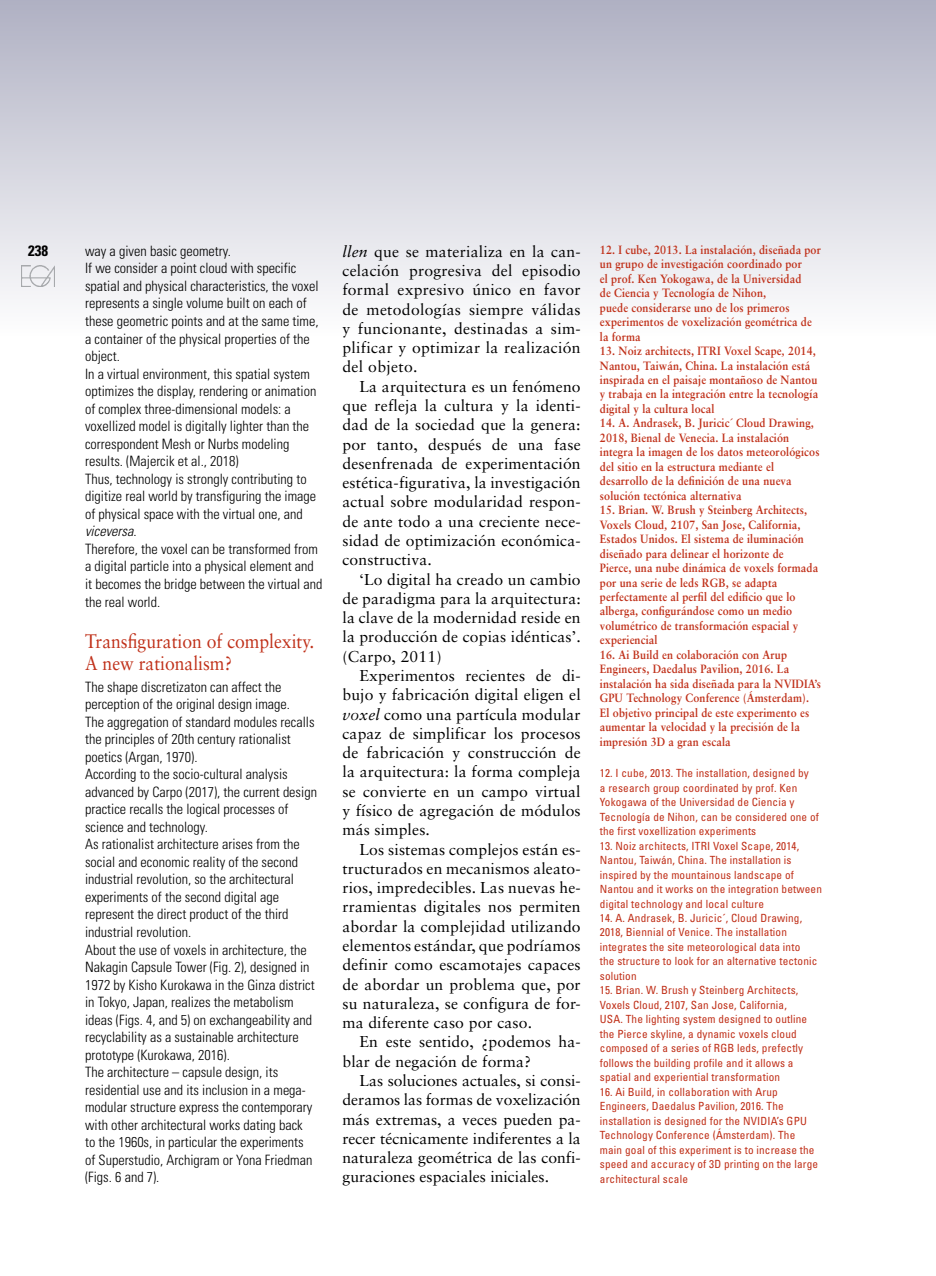
<style>
.page{position:relative;width:936px;height:1276px;background:#fff}
.page>*{position:absolute;margin:0;border:0;box-sizing:border-box;transform-origin:0 0}
.t1{font:19.5px/22px "Sabon";color:#c03019;scale:.9 1}
.t2{font:15.75px/19.4px "Sabon";letter-spacing:.01em;color:#000;text-align:justify}
.t3{font:700 condensed 15px "Univers";color:#000}
.t4{font:300 condensed 14.25px/17.5px "Univers";color:#000}
.t5{font:700 12px/14.4px "Sabon";letter-spacing:.015em;color:#c03019;scale:.9 1}
.t6{font:condensed 11.25px/14.4px "Univers";letter-spacing:.015em;color:#c03019}
.s1{font-style:italic}
</style>
<div class="page">
<div style="left:0;top:0;width:935px;height:335px;background:linear-gradient(to bottom,#b0b0c3,#fdfdfe)"></div>
<img style="left:22px;top:265px;width:33px;height:21px">
<p class="t3" style="left:28px;top:242px;width:21px">238</p>
<p class="t4" style="left:85px;top:242px;width:239px">way a given basic geometry.<br>If we consider a point cloud with specific spatial and physical characteristics, the voxel represents a single volume built on each of these geometric points and at the same time, a container of the physical properties of the object.<br>In a virtual environment, this spatial system optimizes the display, rendering or animation of complex three-dimensional models: a voxellized model is digitally lighter than the correspondent Mesh or Nurbs modeling results. (Majercik et al., 2018)<br>Thus, technology is strongly contributing to digitize real world by transfiguring the image of physical space with the virtual one, and <span class="s1">viceversa</span>.<br>Therefore, the voxel can be transformed from a digital particle into a physical element and it becomes the bridge between the virtual and the real world.</p>
<h1 class="t1" style="left:85px;top:629px;width:256px">Transfiguration of complexity.<br>A new rationalism?</h1>
<p class="t4" style="left:85px;top:678px;width:233px">The shape discretizaton can affect the perception of the original design image.<br>The aggregation of standard modules recalls the principles of 20th century rationalist poetics (Argan, 1970).<br>According to the socio-cultural analysis advanced by Carpo (2017), the current design practice recalls the logical processes of science and technology.<br>As rationalist architecture arises from the social and economic reality of the second industrial revolution, so the architectural experiments of the second digital age represent the direct product of the third industrial revolution.<br>About the use of voxels in architecture, the Nakagin Capsule Tower (Fig. 2), designed in 1972 by Kisho Kurokawa in the Ginza district in Tokyo, Japan, realizes the metabolism ideas (Figs. 4, and 5) on exchangeability and recyclability as a sustainable architecture prototype (Kurokawa, 2016).<br>The architecture – capsule design, its residential use and its inclusion in a mega&shy;modular structure express the contemporary with other architectural works dating back<br>to the 1960s, in particular the experiments of Superstudio, Archigram or Yona Friedman (Figs. 6 and 7).</p>
<p class="t2" style="left:342px;top:241px;width:240px"><span class="s1">llen</span> que se materializa en la can&shy;celación progresiva del episodio formal expresivo único en favor de metodologías siempre válidas y funcionante, destinadas a sim&shy;plificar y optimizar la realización del objeto.</p>
<p class="t2" style="left:342px;top:376px;width:240px;text-indent:17px">La arquitectura es un fenómeno que refleja la cultura y la identi&shy;dad de la sociedad que la genera: por tanto, después de una fase desenfrenada de experimentación estética-figurativa, la investigación actual sobre modularidad respon&shy;de ante todo a una creciente nece&shy;sidad de optimización económica&shy;constructiva.</p>
<p class="t2" style="left:342px;top:569px;width:240px;text-indent:17px">‘Lo digital ha creado un cambio de paradigma para la arquitectura: la clave de la modernidad reside en la producción de copias idénticas’. (Carpo, 2011)</p>
<p class="t2" style="left:342px;top:665px;width:240px;text-indent:17px">Experimentos recientes de di&shy;bujo y fabricación digital eligen el <span class="s1">voxel</span> como una partícula modular capaz de simplificar los procesos de fabricación y construcción de la arquitectura: la forma compleja se convierte en un campo virtual y físico de agregación de módulos más simples.</p>
<p class="t2" style="left:342px;top:839px;width:240px;text-indent:17px">Los sistemas complejos están es&shy;tructurados en mecanismos aleato&shy;rios, impredecibles. Las nuevas he&shy;rramientas digitales nos permiten abordar la complejidad utilizando elementos estándar, que podríamos definir como escamotajes capaces de abordar un problema que, por su naturaleza, se configura de for&shy;ma diferente caso por caso.</p>
<p class="t2" style="left:342px;top:1032px;width:240px;text-indent:17px">En este sentido, ¿podemos ha&shy;blar de negación de forma?</p>
<p class="t2" style="left:342px;top:1070px;width:240px;text-indent:17px">Las soluciones actuales, si consi&shy;deramos las formas de voxelización más extremas, a veces pueden pa&shy;recer técnicamente indiferentes a la naturaleza geométrica de las confi&shy;guraciones espaciales iniciales.</p>
<p class="t5" style="left:600px;top:242px;width:247px">12. I cube, 2013. La instalación, diseñada por un grupo de investigación coordinado por<br>el prof. Ken Yokogawa, de la Universidad<br>de Ciencia y Tecnología de Nihon,<br>puede considerarse uno de los primeros experimentos de voxelización geométrica de la forma</p>
<p class="t5" style="left:600px;top:343px;width:116px">13. Noiz architects, ITRI</p>
<p class="t5" style="left:600px;top:343px;width:244px;text-indent:124px">Voxel Scape<span class="s1">,</span> 2014, Nantou, Taiwán, China. La instalación está inspirada en el paisaje montañoso de Nantou y trabaja en la integración entre la tecnología digital y la cultura local</p>
<p class="t5" style="left:600px;top:416px;width:245px">14. A. Andrasek, B. Juricic´ Cloud Drawing, 2018, Bienal de Venecia. La instalación integra la imagen de los datos meteorológicos del sitio en la estructura mediante el desarrollo de la definición de una nueva solución tectónica alternativa</p>
<p class="t5" style="left:600px;top:502px;width:244px">15. Brian. W. Brush y Steinberg Architects, Voxels Cloud<span class="s1">,</span> 2107, San Jose, California, Estados Unidos. El sistema de iluminación diseñado para delinear el horizonte de Pierce, una nube dinámica de voxels formada por una serie de leds RGB</p>
<p class="t5" style="left:600px;top:575px;width:222px;text-indent:126px">, se adapta perfectamente al perfil del edificio que lo alberga, configurándose como un medio volumétrico de transformación espacial y experiencial</p>
<p class="t5" style="left:600px;top:647px;width:247px">16. Ai Build en colaboración con Arup<br>Engineers, Daedalus Pavilion, 2016. La instalación ha sida diseñada para la NVIDIA’s<br>GPU</p>
<p class="t5" style="left:600px;top:690px;width:234px;text-indent:26px">Technology Conference (Ámsterdam).<br>El objetivo principal de este experimento es aumentar la velocidad y la precisión de la impresión 3D a gran escala</p>
<p class="t6" style="left:600px;top:766px;width:220px">12. I cube, 2013. The installation, designed by<br>a research group coordinated by prof. Ken Yokogawa of the Universidad de Ciencia y Tecnología de Nihon, can be considered one of the first voxellization experiments</p>
<p class="t6" style="left:600px;top:838px;width:223px">13. Noiz architects, ITRI Voxel Scape, 2014, Nantou, Taiwán, China. The installation is inspired by the mountainous landscape of Nantou and it works on the integration between digital technology and local culture</p>
<p class="t6" style="left:600px;top:910px;width:219px">14. A. Andrasek, B. Juricic´, Cloud Drawing, 2018, Biennial of Venice. The installation integrates the site meteorological data into the structure to look for an alternative tectonic solution</p>
<p class="t6" style="left:600px;top:983px;width:209px">15. Brian. W. Brush y Steinberg Architects, Voxels Cloud, 2107, San Jose, California, USA. The lighting system designed to outline the Pierce skyline, a dynamic voxels cloud composed of a series of RGB leds, prefectly follows the building profile and it allows a spatial and experiential transformation</p>
<p class="t6" style="left:600px;top:1084px;width:220px">16. Ai Build, in collaboration with Arup Engineers, Daedalus Pavilion, 2016. The installation is designed for the NVIDIA’s GPU Technology Conference (Ámsterdam). The main goal of this experiment is to increase the speed and accuracy of 3D printing on the large architectural scale</p>
</div>
